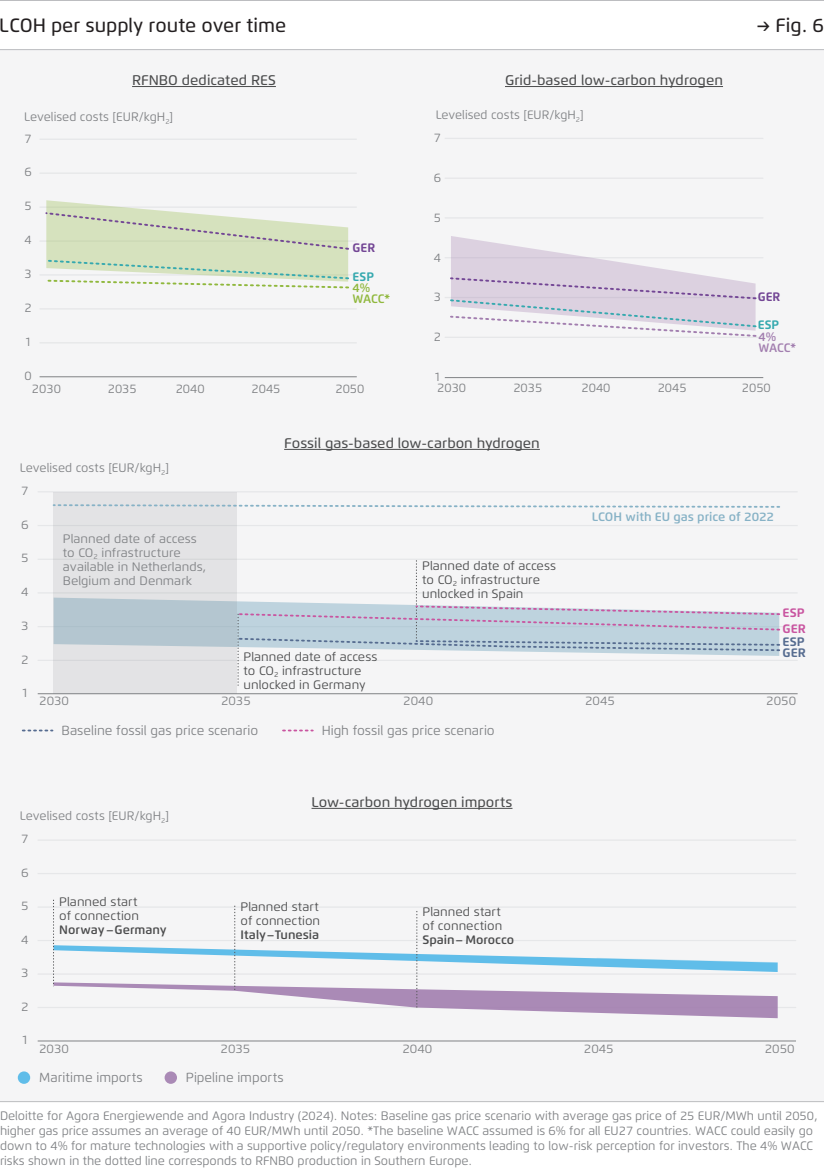
<style>
.page{position:relative;width:824px;height:1175px;background:#fff}
.page>*{position:absolute;margin:0;border:0;box-sizing:border-box;transform-origin:0 0}
.t1{font:500 19.25px "Flexo";color:#231f20}
.t2{font:500 14px "Flexo";color:#4b4c4d}
.t3{font:13.12px "Flexo";color:#808285}
.t4{font:12.25px/14.9px "Flexo";letter-spacing:-.005em;color:#808285}
.t5{font:12.25px/14px "Flexo";color:#4b4c4d}
.t6{font:600 12.25px "Flexo";color:#4b4c4d}
.t7{font:600 12.25px "Flexo";color:#87b2c6}
.t8{font:600 12.25px/11.2px "Flexo";color:#90b83d}
.t9{font:600 12.25px/11.2px "Flexo";color:#a27eaf}
.t10{font:700 12.25px "Flexo";color:#734695}
.t11{font:700 12.25px "Flexo";color:#36a9af}
.t12{font:700 12.25px "Flexo";color:#c955a0}
.t13{font:700 12.25px "Flexo";color:#566c90}
.t14{font:12.08px "Flexo";color:#808285}
</style>
<div class="page">
<div style="left:0;top:50px;width:823px;height:1051px;background:#f5f5f6"></div>
<hr style="left:40px;top:308px;width:317px;height:1px;background:#e6e7e9">
<hr style="left:40px;top:342px;width:317px;height:1px;background:#e6e7e9">
<hr style="left:40px;top:274px;width:317px;height:1px;background:#e6e7e9">
<hr style="left:40px;top:172px;width:317px;height:2px;background:#e6e7e9">
<hr style="left:40px;top:206px;width:317px;height:2px;background:#e6e7e9">
<hr style="left:40px;top:240px;width:317px;height:2px;background:#e6e7e9">
<hr style="left:40px;top:139px;width:317px;height:1px;background:#e6e7e9">
<hr style="left:40px;top:376px;width:317px;height:1px;background:#808285">
<hr style="left:0;top:1101px;width:823px;height:1px;background:#bcbdc0">
<hr style="left:0;top:49px;width:823px;height:1px;background:#bcbdc0">
<hr style="left:0;top:0;width:823px;height:1px;background:#bcbdc0">
<hr style="left:38px;top:660px;width:759px;height:1px;background:#e6e7e9">
<hr style="left:38px;top:626px;width:759px;height:1px;background:#e6e7e9">
<hr style="left:38px;top:525px;width:759px;height:1px;background:#e6e7e9">
<hr style="left:38px;top:558px;width:759px;height:2px;background:#e6e7e9">
<hr style="left:38px;top:592px;width:759px;height:1px;background:#e6e7e9">
<hr style="left:38px;top:491px;width:759px;height:1px;background:#e6e7e9">
<hr style="left:38px;top:693px;width:759px;height:1px;background:#808285">
<hr style="left:311px;top:808px;width:201px;height:1px;background:#4b4c4d">
<hr style="left:284px;top:449px;width:256px;height:1px;background:#4b4c4d">
<hr style="left:132px;top:86px;width:144px;height:1px;background:#4b4c4d">
<hr style="left:505px;top:86px;width:218px;height:1px;background:#4b4c4d">
<svg style="left:54px;top:492px;width:183px;height:201px;background:#d7dbdf"></svg>
<svg style="left:52px;top:503px;width:728px;height:5px"></svg>
<svg style="left:236px;top:560px;width:545px;height:125px"></svg>
<hr style="left:38px;top:1006px;width:758px;height:2px;background:#e6e7e9">
<hr style="left:38px;top:973px;width:758px;height:1px;background:#e6e7e9">
<hr style="left:38px;top:873px;width:758px;height:1px;background:#e6e7e9">
<hr style="left:38px;top:906px;width:758px;height:1px;background:#e6e7e9">
<hr style="left:38px;top:940px;width:758px;height:1px;background:#e6e7e9">
<hr style="left:38px;top:839px;width:758px;height:1px;background:#e6e7e9">
<hr style="left:38px;top:1040px;width:758px;height:1px;background:#808285">
<svg style="left:53px;top:899px;width:724px;height:119px"></svg>
<svg style="left:23px;top:729px;width:29px;height:2px"></svg>
<svg style="left:283px;top:729px;width:30px;height:2px"></svg>
<div style="left:18px;top:1071px;width:12px;height:12px;background:#60bde9;border-radius:50%"></div>
<svg style="left:164px;top:1071px;width:13px;height:12px"></svg>
<svg style="left:45px;top:200px;width:304px;height:89px"></svg>
<hr style="left:445px;top:337px;width:318px;height:1px;background:#e6e7e9">
<hr style="left:445px;top:297px;width:318px;height:1px;background:#e6e7e9">
<hr style="left:445px;top:177px;width:318px;height:2px;background:#e6e7e9">
<hr style="left:445px;top:217px;width:318px;height:2px;background:#e6e7e9">
<hr style="left:445px;top:257px;width:318px;height:1px;background:#e6e7e9">
<hr style="left:445px;top:138px;width:318px;height:1px;background:#e6e7e9">
<hr style="left:445px;top:377px;width:318px;height:1px;background:#808285">
<svg style="left:450px;top:236px;width:307px;height:101px"></svg>
<h1 class="t1" style="left:0;top:13px;width:288px">LCOH per supply route over time</h1>
<h1 class="t1" style="left:756px;top:13px;width:69px">→ Fig. 6</h1>
<p class="t2" style="left:132px;top:71px;width:145px">RFNBO dedicated RES</p>
<p class="t2" style="left:505px;top:71px;width:219px">Grid-based low-carbon hydrogen</p>
<p class="t4" style="left:24px;top:109px;width:151px">Levelised costs [EUR/kgH<sub>2</sub>]</p>
<p class="t4" style="left:24px;top:131px;width:9px">7</p>
<p class="t4" style="left:24px;top:165px;width:9px">6</p>
<p class="t4" style="left:24px;top:199px;width:9px">5</p>
<p class="t4" style="left:24px;top:232px;width:9px">4</p>
<p class="t4" style="left:24px;top:266px;width:9px">3</p>
<p class="t4" style="left:24px;top:300px;width:9px">2</p>
<p class="t4" style="left:24px;top:334px;width:9px">1</p>
<p class="t4" style="left:24px;top:368px;width:9px">0</p>
<p class="t10" style="left:352px;top:240px;width:24px">GER</p>
<p class="t11" style="left:352px;top:269px;width:23px">ESP</p>
<p class="t8" style="left:352px;top:282px;width:39px">4%<br>WACC*</p>
<p class="t4" style="left:32px;top:381px;width:30px">2030</p>
<p class="t4" style="left:108px;top:381px;width:30px">2035</p>
<p class="t4" style="left:176px;top:381px;width:30px">2040</p>
<p class="t4" style="left:251px;top:381px;width:30px">2045</p>
<p class="t4" style="left:335px;top:381px;width:30px">2050</p>
<p class="t14" style="left:435px;top:108px;width:149px">Levelised costs [EUR/kgH<sub>2</sub>]</p>
<p class="t4" style="left:433px;top:130px;width:9px">7</p>
<p class="t4" style="left:433px;top:170px;width:9px">6</p>
<p class="t4" style="left:433px;top:210px;width:9px">5</p>
<p class="t4" style="left:433px;top:250px;width:9px">4</p>
<p class="t4" style="left:433px;top:289px;width:9px">3</p>
<p class="t4" style="left:433px;top:329px;width:9px">2</p>
<p class="t4" style="left:433px;top:369px;width:9px">1</p>
<p class="t10" style="left:757px;top:289px;width:24px">GER</p>
<p class="t11" style="left:757px;top:317px;width:23px">ESP</p>
<p class="t9" style="left:758px;top:331px;width:39px">4%<br>WACC*</p>
<p class="t4" style="left:437px;top:380px;width:30px">2030</p>
<p class="t4" style="left:513px;top:380px;width:30px">2035</p>
<p class="t4" style="left:581px;top:380px;width:30px">2040</p>
<p class="t4" style="left:657px;top:380px;width:30px">2045</p>
<p class="t4" style="left:741px;top:380px;width:30px">2050</p>
<p class="t4" style="left:20px;top:460px;width:151px">Levelised costs [EUR/kgH<sub>2</sub>]</p>
<p class="t4" style="left:21px;top:483px;width:9px">7</p>
<p class="t4" style="left:21px;top:517px;width:9px">6</p>
<p class="t4" style="left:21px;top:551px;width:9px">5</p>
<p class="t4" style="left:21px;top:584px;width:9px">4</p>
<p class="t4" style="left:63px;top:531px;width:145px;line-height:14px">Planned date of access to CO<sub>2</sub> infrastructure available in Netherlands,<br>Belgium and Denmark</p>
<p class="t2" style="left:284px;top:434px;width:257px">Fossil gas-based low-carbon hydrogen</p>
<p class="t5" style="left:422px;top:558px;width:135px">Planned date of access to CO<sub>2</sub> infrastructure unlocked in Spain</p>
<p class="t7" style="left:591px;top:509px;width:184px">LCOH with EU gas price of 2022</p>
<p class="t12" style="left:782px;top:605px;width:23px">ESP</p>
<p class="t4" style="left:21px;top:618px;width:9px">3</p>
<p class="t4" style="left:21px;top:652px;width:9px">2</p>
<p class="t4" style="left:21px;top:685px;width:9px">1</p>
<p class="t5" style="left:243px;top:649px;width:135px">Planned date of access to CO<sub>2</sub> infrastructure unlocked in Germany</p>
<p class="t12" style="left:782px;top:621px;width:25px">GER</p>
<p class="t13" style="left:782px;top:645px;width:25px">GER</p>
<p class="t13" style="left:782px;top:634px;width:23px">ESP</p>
<p class="t4" style="left:39px;top:693px;width:31px">2030</p>
<p class="t4" style="left:221px;top:693px;width:31px">2035</p>
<p class="t4" style="left:403px;top:693px;width:31px">2040</p>
<p class="t4" style="left:585px;top:693px;width:31px">2045</p>
<p class="t4" style="left:766px;top:693px;width:31px">2050</p>
<p class="t3" style="left:61px;top:722px;width:198px">Baseline fossil gas price scenario</p>
<p class="t3" style="left:322px;top:722px;width:174px">High fossil gas price scenario</p>
<p class="t4" style="left:20px;top:808px;width:151px">Levelised costs [EUR/kgH<sub>2</sub>]</p>
<p class="t4" style="left:21px;top:831px;width:9px">7</p>
<p class="t4" style="left:21px;top:865px;width:9px">6</p>
<p class="t4" style="left:21px;top:898px;width:9px">5</p>
<p class="t4" style="left:21px;top:932px;width:9px">4</p>
<p class="t5" style="left:59px;top:894px;width:81px">Planned start of connection</p>
<p class="t6" style="left:59px;top:922px;width:109px">Norway– Germany</p>
<p class="t2" style="left:311px;top:793px;width:202px">Low-carbon hydrogen imports</p>
<p class="t5" style="left:240px;top:899px;width:81px">Planned start of connection</p>
<p class="t6" style="left:240px;top:927px;width:80px">Italy– Tunesia</p>
<p class="t5" style="left:422px;top:905px;width:81px">Planned start of connection</p>
<p class="t6" style="left:422px;top:932px;width:93px">Spain– Morocco</p>
<p class="t4" style="left:21px;top:965px;width:9px">3</p>
<p class="t4" style="left:21px;top:999px;width:9px">2</p>
<p class="t4" style="left:21px;top:1032px;width:9px">1</p>
<p class="t4" style="left:39px;top:1040px;width:31px">2030</p>
<p class="t4" style="left:220px;top:1040px;width:31px">2035</p>
<p class="t4" style="left:402px;top:1040px;width:31px">2040</p>
<p class="t4" style="left:583px;top:1040px;width:31px">2045</p>
<p class="t4" style="left:764px;top:1040px;width:31px">2050</p>
<p class="t3" style="left:39px;top:1069px;width:105px">Maritime imports</p>
<p class="t3" style="left:186px;top:1069px;width:99px">Pipeline imports</p>
<p class="t4" style="left:0;top:1108px;width:819px">Deloitte for Agora Energiewende and Agora Industry (2024). Notes: Baseline gas price scenario with average gas price of 25 EUR/MWh until 2050, higher gas price assumes an average of 40 EUR/MWh until 2050. *The baseline WACC assumed is 6% for all EU27 countries. WACC could easily go down to 4% for mature technologies with a supportive policy/regulatory environments leading to low-risk perception for investors. The 4% WACC risks shown in the dotted line corresponds to RFNBO production in Southern Europe.</p>
</div>
